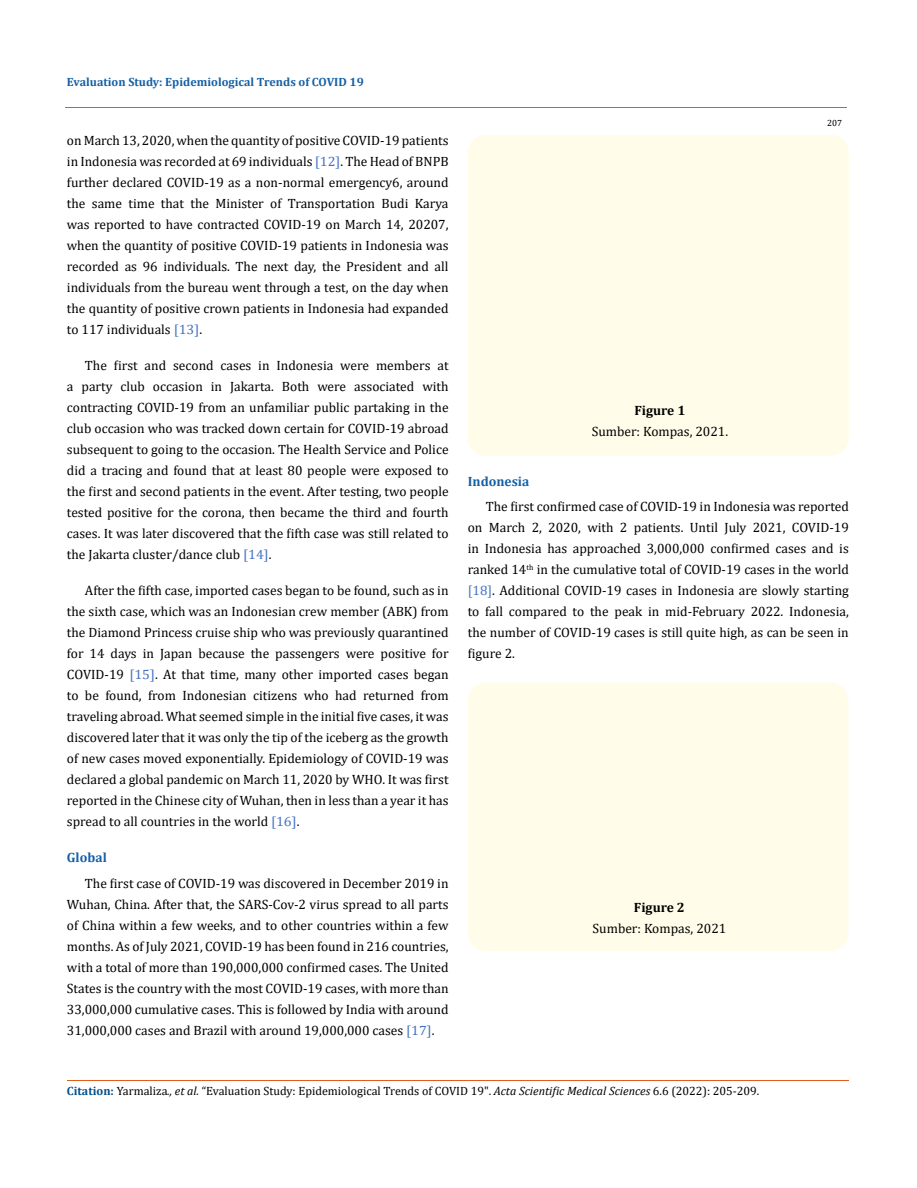
<style>
.page{position:relative;width:917px;height:1188px;background:#fff}
.page>*{position:absolute;margin:0;border:0;box-sizing:border-box;transform-origin:0 0}
.t1{font:13.5px/21px "Cambria";color:#000;text-align:justify}
.t2{font:700 13.5px "Cambria";color:#1560a6}
.t3{font:700 13.5px "Cambria";color:#000}
.t4{font:12px "Cambria";color:#000}
.t5{font:700 12px "Cambria";color:#1560a6}
.t6{font:9px "Cambria";color:#000}
.s1{color:#4472c4}
.s2{font-weight:700;color:#035089}
.s3{font-style:italic}
</style>
<div class="page">
<div style="left:468px;top:135px;width:380px;height:321px;background:#fffde9;border-radius:18px"></div>
<div style="left:468px;top:682px;width:380px;height:269px;background:#fffde9;border-radius:18px"></div>
<hr style="left:65px;top:108px;width:782px;height:1px;background:#e05d1a">
<hr style="left:67px;top:1080px;width:781px;height:1px;background:#e05d1a">
<p class="t5" style="left:67px;top:73px;width:298px">Evaluation Study: Epidemiological Trends of COVID 19</p>
<p class="t1" style="left:67px;top:130px;width:383px">on March 13, 2020, when the quantity of positive COVID-19 patients in Indonesia was recorded at 69 individuals <span class="s1">[12]</span>. The Head of BNPB further declared COVID-19 as a non-normal emergency6, around the same time that the Minister of Transportation Budi Karya was reported to have contracted COVID-19 on March 14, 20207, when the quantity of positive COVID-19 patients in Indonesia was recorded as 96 individuals. The next day, the President and all individuals from the bureau went through a test, on the day when the quantity of positive crown patients in Indonesia had expanded to 117 individuals <span class="s1">[13]</span>.</p>
<p class="t1" style="left:67px;top:355px;width:383px;text-indent:18px">The first and second cases in Indonesia were members at a party club occasion in Jakarta. Both were associated with contracting COVID-19 from an unfamiliar public partaking in the club occasion who was tracked down certain for COVID-19 abroad subsequent to going to the occasion. The Health Service and Police did a tracing and found that at least 80 people were exposed to the first and second patients in the event. After testing, two people tested positive for the corona, then became the third and fourth cases. It was later discovered that the fifth case was still related to the Jakarta cluster/dance club <span class="s1">[14]</span>.</p>
<p class="t1" style="left:67px;top:580px;width:383px;text-indent:18px">After the fifth case, imported cases began to be found, such as in the sixth case, which was an Indonesian crew member (ABK) from the Diamond Princess cruise ship who was previously quarantined for 14 days in Japan because the passengers were positive for COVID-19 <span class="s1">[15]</span>. At that time, many other imported cases began to be found, from Indonesian citizens who had returned from traveling abroad. What seemed simple in the initial five cases, it was discovered later that it was only the tip of the iceberg as the growth of new cases moved exponentially. Epidemiology of COVID-19 was declared a global pandemic on March 11, 2020 by WHO. It was first reported in the Chinese city of Wuhan, then in less than a year it has spread to all countries in the world <span class="s1">[16]</span>.</p>
<p class="t2" style="left:67px;top:848px;width:41px">Global</p>
<p class="t1" style="left:67px;top:873px;width:383px;text-indent:18px">The first case of COVID-19 was discovered in December 2019 in Wuhan, China. After that, the SARS-Cov-2 virus spread to all parts of China within a few weeks, and to other countries within a few months. As of July 2021, COVID-19 has been found in 216 countries, with a total of more than 190,000,000 confirmed cases. The United States is the country with the most COVID-19 cases, with more than 33,000,000 cumulative cases. This is followed by India with around 31,000,000 cases and Brazil with around 19,000,000 cases <span class="s1">[17]</span>.</p>
<p class="t6" style="left:827px;top:118px;width:16px">207</p>
<p class="t3" style="left:634px;top:401px;width:52px">Figure 1</p>
<p class="t1" style="left:591px;top:421px;width:138px">Sumber: Kompas, 2021.</p>
<p class="t2" style="left:468px;top:472px;width:63px">Indonesia</p>
<p class="t1" style="left:468px;top:496px;width:382px;text-indent:18px">The first confirmed case of COVID-19 in Indonesia was reported on March 2, 2020, with 2 patients. Until July 2021, COVID-19 in Indonesia has approached 3,000,000 confirmed cases and is ranked 14<sup>th</sup> in the cumulative total of COVID-19 cases in the world <span class="s1">[18]</span>. Additional COVID-19 cases in Indonesia are slowly starting to fall compared to the peak in mid-February 2022. Indonesia, the number of COVID-19 cases is still quite high, as can be seen in figure 2.</p>
<p class="t3" style="left:634px;top:898px;width:52px">Figure 2</p>
<p class="t1" style="left:592px;top:918px;width:135px">Sumber: Kompas, 2021</p>
<p class="t4" style="left:67px;top:1084px;width:693px"><span class="s2">Citation:</span> Yarmaliza<span class="s3">., et al.</span> “Evaluation Study: Epidemiological Trends of COVID 19". <span class="s3">Acta Scientific Medical Sciences</span> 6.6 (2022): 205-209.</p>
</div>
